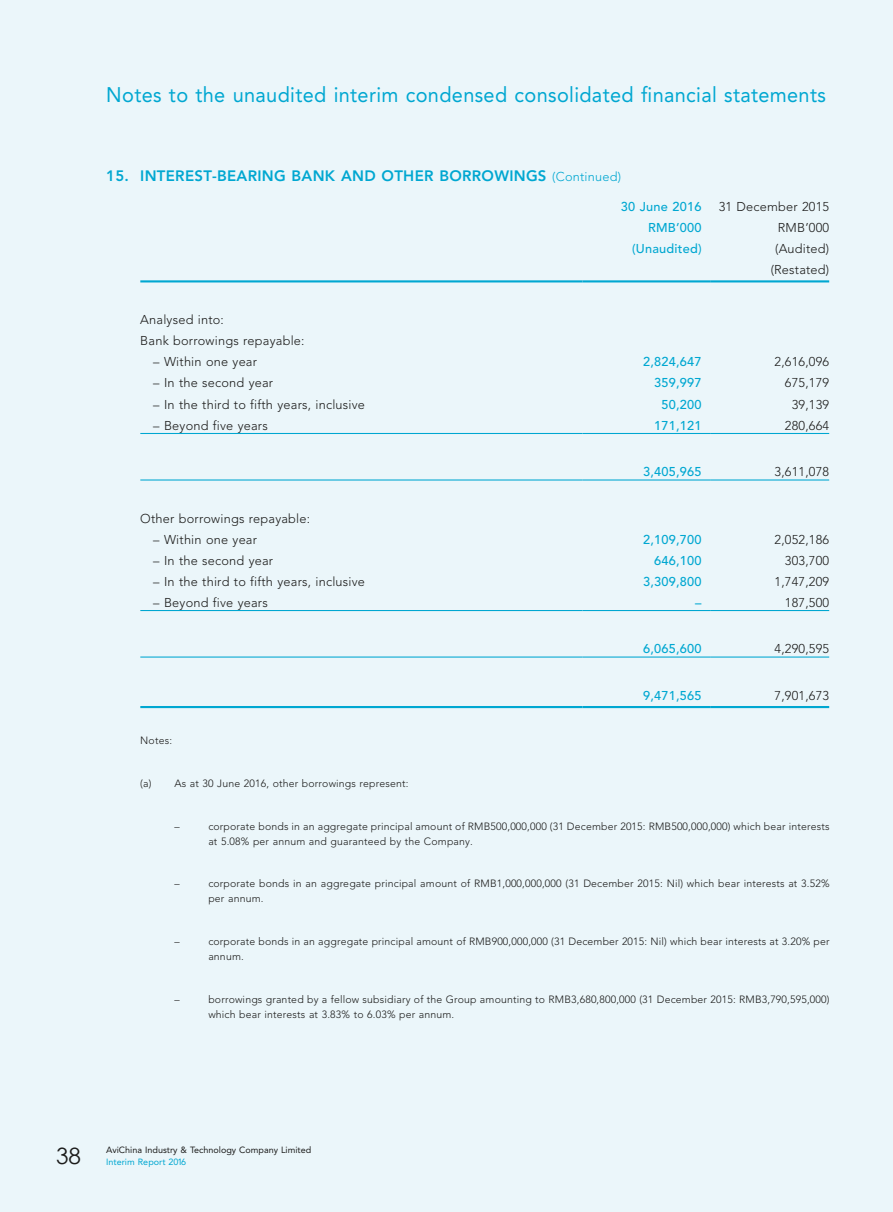
<style>
.page{position:relative;width:893px;height:1212px;background:#ebf6fa}
.page>*{position:absolute;margin:0;border:0;box-sizing:border-box;transform-origin:0 0}
.t1{font:22.5px "Century Gothic";color:#1c1c1b}
.t2{font:21px "Avenir LT Std";letter-spacing:.015em;color:#00a7d1;scale:.95 1}
.t3{font:800 15px "Avenir LT Std";letter-spacing:.02em;color:#00a7d1}
.t4{font:300 12.75px/21px "Avenir LT Std";letter-spacing:.015em;color:#1c1c1b;text-align:center}
.t5{font:500 12.75px "Avenir LT Std";letter-spacing:.015em;color:#00a7d1}
.t6{font:300 10.5px/15px "Avenir LT Std";letter-spacing:.015em;color:#1c1c1b}
.t7{font:9px "Avenir LT Std";color:#1c1c1b}
.t8{font:9px "Avenir LT Std";color:#00a7d1}
.s1{font-weight:300;font-size:12.75px}
</style>
<div class="page">
<hr style="left:140px;top:280px;width:443px;height:2px;background:#00a7d1">
<hr style="left:583px;top:280px;width:127px;height:2px;background:#00a7d1">
<hr style="left:710px;top:280px;width:119px;height:2px;background:#00a7d1">
<hr style="left:140px;top:433px;width:443px;height:1px;background:#00a7d1">
<hr style="left:583px;top:433px;width:127px;height:1px;background:#00a7d1">
<hr style="left:710px;top:433px;width:119px;height:1px;background:#00a7d1">
<hr style="left:140px;top:479px;width:443px;height:1px;background:#00a7d1">
<hr style="left:583px;top:479px;width:127px;height:1px;background:#00a7d1">
<hr style="left:710px;top:479px;width:119px;height:1px;background:#00a7d1">
<hr style="left:140px;top:610px;width:443px;height:1px;background:#00a7d1">
<hr style="left:583px;top:610px;width:127px;height:1px;background:#00a7d1">
<hr style="left:710px;top:610px;width:119px;height:1px;background:#00a7d1">
<hr style="left:140px;top:656px;width:443px;height:1px;background:#00a7d1">
<hr style="left:583px;top:656px;width:127px;height:1px;background:#00a7d1">
<hr style="left:710px;top:656px;width:119px;height:1px;background:#00a7d1">
<hr style="left:140px;top:706px;width:443px;height:2px;background:#00a7d1">
<hr style="left:583px;top:706px;width:127px;height:2px;background:#00a7d1">
<hr style="left:710px;top:706px;width:119px;height:2px;background:#00a7d1">
<h2 class="t2" style="left:106px;top:83px;width:759px">Notes to the unaudited interim condensed consolidated financial statements</h2>
<h3 class="t3" style="left:106px;top:167px;width:516px">15. INTEREST-BEARING BANK AND OTHER BORROWINGS <span class="s1">(Continued)</span></h3>
<p class="t5" style="left:621px;top:199px;width:82px">30 June 2016</p>
<p class="t4" style="left:719px;top:196px;width:112px">31 December 2015</p>
<p class="t5" style="left:648px;top:220px;width:55px">RMB’000</p>
<p class="t4" style="left:778px;top:217px;width:53px">RMB’000</p>
<p class="t5" style="left:632px;top:241px;width:71px">(Unaudited)</p>
<p class="t4" style="left:771px;top:238px;width:60px">(Audited) (Restated)</p>
<p class="t4" style="left:140px;top:310px;width:166px;text-align:left">Analysed into:<br>Bank borrowings repayable:</p>
<p class="t4" style="left:153px;top:352px;width:105px">– Within one year</p>
<p class="t5" style="left:643px;top:355px;width:60px">2,824,647</p>
<p class="t4" style="left:774px;top:352px;width:56px">2,616,096</p>
<p class="t4" style="left:153px;top:373px;width:121px">– In the second year</p>
<p class="t5" style="left:654px;top:376px;width:49px">359,997</p>
<p class="t4" style="left:785px;top:373px;width:46px">675,179</p>
<p class="t4" style="left:153px;top:394px;width:213px">– In the third to fifth years, inclusive</p>
<p class="t5" style="left:662px;top:397px;width:42px">50,200</p>
<p class="t4" style="left:792px;top:394px;width:39px">39,139</p>
<p class="t4" style="left:153px;top:415px;width:116px">– Beyond five years</p>
<p class="t5" style="left:654px;top:418px;width:49px">171,121</p>
<p class="t4" style="left:785px;top:415px;width:46px">280,664</p>
<p class="t5" style="left:643px;top:464px;width:60px">3,405,965</p>
<p class="t4" style="left:774px;top:461px;width:56px">3,611,078</p>
<p class="t4" style="left:140px;top:508px;width:171px">Other borrowings repayable:</p>
<p class="t4" style="left:153px;top:529px;width:105px">– Within one year</p>
<p class="t5" style="left:643px;top:532px;width:60px">2,109,700</p>
<p class="t4" style="left:774px;top:529px;width:56px">2,052,186</p>
<p class="t4" style="left:153px;top:550px;width:121px">– In the second year</p>
<p class="t5" style="left:654px;top:553px;width:49px">646,100</p>
<p class="t4" style="left:785px;top:550px;width:46px">303,700</p>
<p class="t4" style="left:153px;top:571px;width:213px">– In the third to fifth years, inclusive</p>
<p class="t5" style="left:643px;top:574px;width:60px">3,309,800</p>
<p class="t4" style="left:775px;top:571px;width:56px">1,747,209</p>
<p class="t4" style="left:153px;top:592px;width:116px">– Beyond five years</p>
<p class="t5" style="left:695px;top:595px;width:8px">–</p>
<p class="t4" style="left:785px;top:592px;width:46px">187,500</p>
<p class="t5" style="left:643px;top:641px;width:60px">6,065,600</p>
<p class="t4" style="left:774px;top:638px;width:56px">4,290,595</p>
<p class="t5" style="left:643px;top:688px;width:60px">9,471,565</p>
<p class="t4" style="left:774px;top:685px;width:56px">7,901,673</p>
<p class="t6" style="left:140px;top:733px;width:33px">Notes:</p>
<p class="t6" style="left:140px;top:776px;width:270px">(a) As at 30 June 2016, other borrowings represent:</p>
<p class="t6" style="left:174px;top:818px;width:7px">–</p>
<p class="t6" style="left:208px;top:818px;width:623px">corporate bonds in an aggregate principal amount of RMB500,000,000 (31 December 2015: RMB500,000,000) which bear interests at 5.08% per annum and guaranteed by the Company.</p>
<p class="t6" style="left:174px;top:876px;width:7px">–</p>
<p class="t6" style="left:208px;top:876px;width:623px">corporate bonds in an aggregate principal amount of RMB1,000,000,000 (31 December 2015: Nil) which bear interests at 3.52% per annum.</p>
<p class="t6" style="left:174px;top:934px;width:7px">–</p>
<p class="t6" style="left:208px;top:934px;width:623px">corporate bonds in an aggregate principal amount of RMB900,000,000 (31 December 2015: Nil) which bear interests at 3.20% per annum.</p>
<p class="t6" style="left:174px;top:992px;width:7px">–</p>
<p class="t6" style="left:208px;top:992px;width:623px">borrowings granted by a fellow subsidiary of the Group amounting to RMB3,680,800,000 (31 December 2015: RMB3,790,595,000) which bear interests at 3.83% to 6.03% per annum.</p>
<h1 class="t1" style="left:56px;top:1140px;width:26px">38</h1>
<p class="t7" style="left:106px;top:1144px;width:206px">AviChina Industry &amp; Technology Company Limited</p>
<p class="t8" style="left:106px;top:1156px;width:81px">Interim Report 2016</p>
</div>
